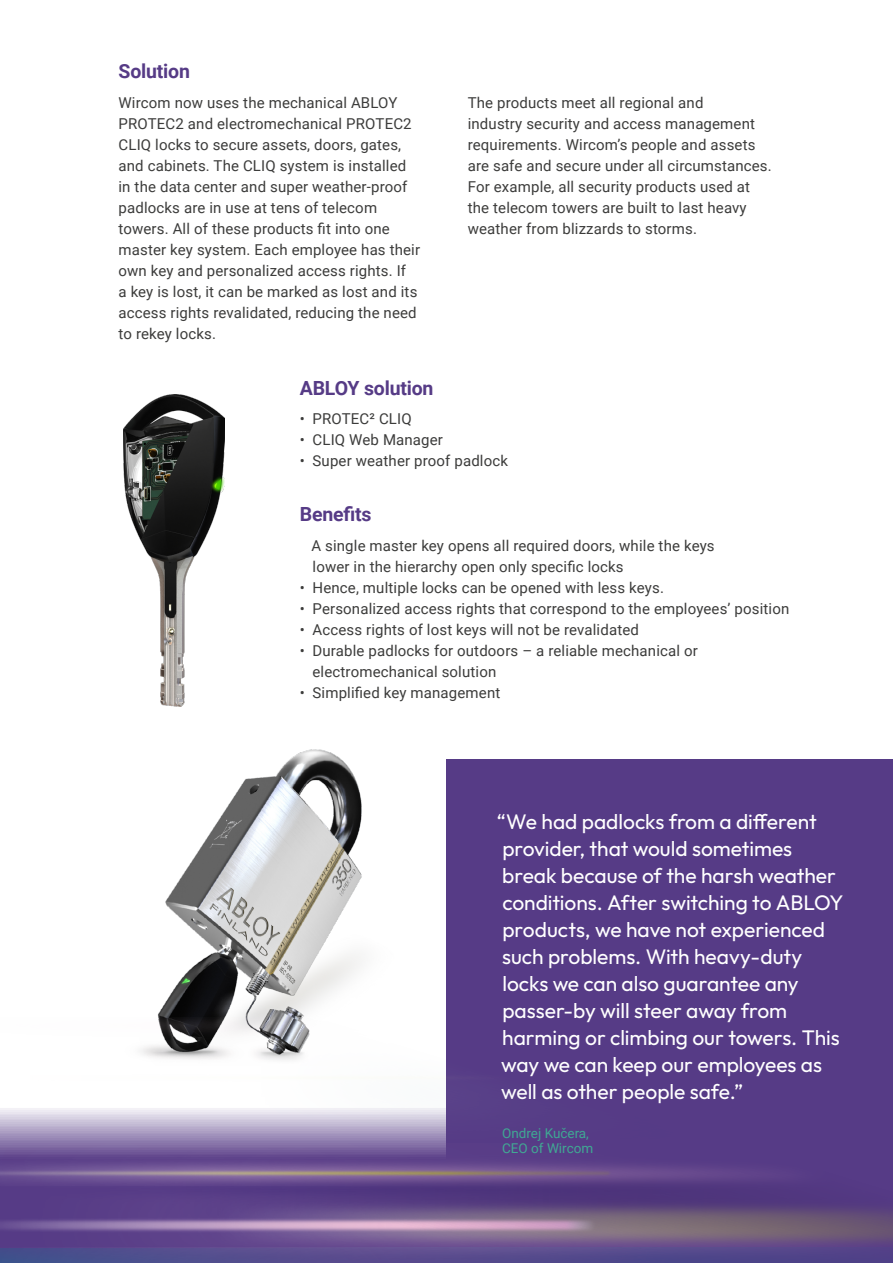
<style>
.page{position:relative;width:893px;height:1263px;background:#fff}
.page>*{position:absolute;margin:0;border:0;box-sizing:border-box;transform-origin:0 0}
.t1{font:21px/27px "Outfit";letter-spacing:-.005em;color:#fff}
.t2{font:700 19.5px "Roboto";letter-spacing:-.01em;color:#563b86}
.t3{font:15px/21px "Roboto";letter-spacing:.01em;color:#3c3c3b}
.t4{font:13.5px/15px "Roboto";color:#3fa893}
</style>
<div class="page">
<div style="left:446px;top:759px;width:447px;height:504px;background:#563b86"></div>
<img style="left:158px;top:706px;width:204px;height:311px">
<img style="left:123px;top:395px;width:101px;height:311px">
<svg style="left:0;top:1108px;width:446px;height:95px;background:#ada0c4"></svg>
<img style="left:183px;top:1108px;width:263px;height:30px">
<img style="left:141px;top:1047px;width:162px;height:11px">
<img style="left:0;top:1143px;width:446px;height:8px">
<img style="left:109px;top:1150px;width:337px;height:53px">
<img style="left:148px;top:1017px;width:162px;height:30px">
<img style="left:0;top:1151px;width:751px;height:44px">
<img style="left:184px;top:1191px;width:709px;height:56px">
<img style="left:0;top:1203px;width:617px;height:44px">
<img style="left:0;top:1247px;width:837px;height:16px">
<img style="left:0;top:1153px;width:627px;height:39px">
<h2 class="t2" style="left:119px;top:58px;width:73px">Solution</h2>
<p class="t3" style="left:119px;top:92px;width:303px">Wircom now uses the mechanical ABLOY PROTEC2 and electromechanical PROTEC2<br>CLIQ locks to secure assets, doors, gates, and cabinets. The CLIQ system is installed in the data center and super weather-proof padlocks are in use at tens of telecom towers. All of these products fit into one master key system. Each employee has their own key and personalized access rights. If<br>a key is lost, it can be marked as lost and its access rights revalidated, reducing the need to rekey locks.</p>
<p class="t3" style="left:468px;top:92px;width:305px">The products meet all regional and<br>industry security and access management requirements. Wircom’s people and assets are safe and secure under all circumstances.<br>For example, all security products used at the telecom towers are built to last heavy weather from blizzards to storms.</p>
<h2 class="t2" style="left:300px;top:374px;width:135px">ABLOY solution</h2>
<p class="t3" style="left:300px;top:408px;width:113px">• PROTEC² CLIQ</p>
<p class="t3" style="left:300px;top:429px;width:145px">• CLIQ Web Manager</p>
<p class="t3" style="left:300px;top:450px;width:210px">• Super weather proof padlock</p>
<h2 class="t2" style="left:300px;top:501px;width:73px">Benefits</h2>
<p class="t3" style="left:311px;top:534px;width:405px">A single master key opens all required doors, while the keys lower in the hierarchy open only specific locks</p>
<p class="t3" style="left:300px;top:576px;width:366px">• Hence, multiple locks can be opened with less keys.</p>
<p class="t3" style="left:300px;top:597px;width:491px">• Personalized access rights that correspond to the employees’ position</p>
<p class="t3" style="left:300px;top:618px;width:341px">• Access rights of lost keys will not be revalidated</p>
<p class="t3" style="left:313px;top:639px;width:387px;text-indent:-13px">• Durable padlocks for outdoors – a reliable mechanical or electromechanical solution</p>
<p class="t3" style="left:300px;top:681px;width:202px">• Simplified key management</p>
<p class="t1" style="left:497px;top:809px;width:348px">“We had padlocks from a different provider, that would sometimes break because of the harsh weather conditions. After switching to ABLOY products, we have not experienced such problems. With heavy-duty locks we can also guarantee any passer-by will steer away from harming or climbing our towers. This way we can keep our employees as well as other people safe.”</p>
<p class="t4" style="left:502px;top:1125px;width:93px">Ondrej Kučera,<br>CEO of Wircom</p>
</div>
